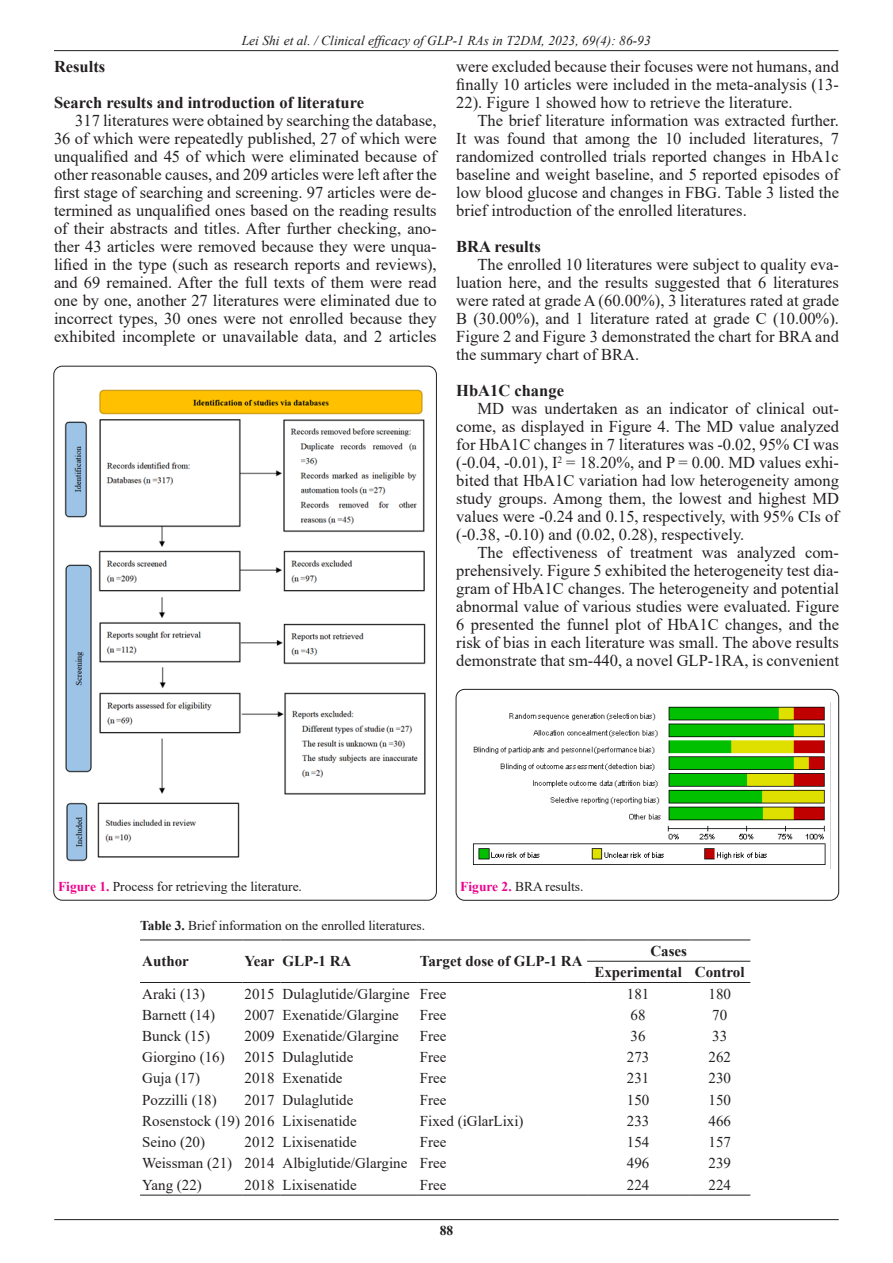
<style>
.page{position:relative;width:893px;height:1263px;background:#fff}
.page>*{position:absolute;margin:0;border:0;box-sizing:border-box;transform-origin:0 0}
.t1{font:16.5px/18px "Times New Roman";color:#231f20;text-align:justify}
.t2{font:700 16.5px "Times New Roman";color:#231f20}
.t3{font:15px "Times New Roman";color:#231f20}
.t4{font:700 15px "Times New Roman";color:#231f20}
.t5{font:13.5px "Times New Roman";letter-spacing:-.005em;color:#231f20}
.t6{font:italic 13.5px "Times New Roman";color:#231f20}
.t7{font:700 13.5px "Times New Roman";color:#231f20}
.s1{font-weight:700;color:#ed028c}
.s2{font-weight:700}
</style>
<div class="page">
<hr style="left:54px;top:50px;width:784px;height:1px;background:#231f20">
<hr style="left:54px;top:1219px;width:785px;height:1px;background:#231f20">
<div style="left:456px;top:689px;width:383px;height:211px;border:1px solid #231f20;border-radius:9px"></div>
<hr style="left:140px;top:939px;width:103px;height:1px;background:#231f20">
<hr style="left:243px;top:939px;width:37px;height:1px;background:#231f20">
<hr style="left:280px;top:939px;width:138px;height:1px;background:#231f20">
<hr style="left:418px;top:939px;width:169px;height:1px;background:#231f20">
<hr style="left:587px;top:939px;width:102px;height:1px;background:#231f20">
<hr style="left:689px;top:939px;width:61px;height:1px;background:#231f20">
<hr style="left:587px;top:961px;width:102px;height:1px;background:#231f20">
<hr style="left:689px;top:961px;width:61px;height:1px;background:#231f20">
<hr style="left:140px;top:982px;width:103px;height:1px;background:#231f20">
<hr style="left:243px;top:982px;width:37px;height:1px;background:#231f20">
<hr style="left:280px;top:982px;width:138px;height:1px;background:#231f20">
<hr style="left:418px;top:982px;width:169px;height:1px;background:#231f20">
<hr style="left:587px;top:982px;width:102px;height:1px;background:#231f20">
<hr style="left:689px;top:982px;width:61px;height:1px;background:#231f20">
<hr style="left:140px;top:1195px;width:103px;height:1px;background:#231f20">
<hr style="left:243px;top:1195px;width:37px;height:1px;background:#231f20">
<hr style="left:280px;top:1195px;width:138px;height:1px;background:#231f20">
<hr style="left:418px;top:1195px;width:169px;height:1px;background:#231f20">
<hr style="left:587px;top:1195px;width:102px;height:1px;background:#231f20">
<hr style="left:689px;top:1195px;width:61px;height:1px;background:#231f20">
<img style="left:473px;top:703px;width:358px;height:165px">
<img style="left:64px;top:389px;width:362px;height:473px">
<p class="t6" style="left:242px;top:31px;width:410px">Lei Shi et al. / Clinical efficacy of GLP-1 RAs in T2DM, 2023, 69(4): 86-93</p>
<p class="t1" style="left:456px;top:57px;width:384px">were excluded because their focuses were not humans, and finally 10 articles were included in the meta-analysis (13- 22). Figure 1 showed how to retrieve the literature.</p>
<p class="t1" style="left:456px;top:111px;width:384px;text-indent:21px">The brief literature information was extracted further.<br>It was found that among the 10 included literatures, 7 randomized controlled trials reported changes in HbA1c baseline and weight baseline, and 5 reported episodes of low blood glucose and changes in FBG. Table 3 listed the brief introduction of the enrolled literatures.</p>
<p class="t2" style="left:456px;top:235px;width:86px">BRA results</p>
<p class="t1" style="left:456px;top:255px;width:384px;text-indent:21px">The enrolled 10 literatures were subject to quality eva&shy;luation here, and the results suggested that 6 literatures were rated at grade A (60.00%), 3 literatures rated at grade B (30.00%), and 1 literature rated at grade C (10.00%).<br>Figure 2 and Figure 3 demonstrated the chart for BRA and the summary chart of BRA.</p>
<p class="t2" style="left:456px;top:379px;width:109px">HbA1C change</p>
<p class="t1" style="left:456px;top:399px;width:384px;text-indent:21px">MD was undertaken as an indicator of clinical out&shy;come, as displayed in Figure 4. The MD value analyzed for HbA1C changes in 7 literatures was -0.02, 95% CI was (-0.04, -0.01), I<sup>2</sup> = 18.20%, and P = 0.00. MD values exhi&shy;bited that HbA1C variation had low heterogeneity among study groups. Among them, the lowest and highest MD values were -0.24 and 0.15, respectively, with 95% CIs of (-0.38, -0.10) and (0.02, 0.28), respectively.</p>
<p class="t1" style="left:456px;top:543px;width:384px;text-indent:21px">The effectiveness of treatment was analyzed com&shy;prehensively. Figure 5 exhibited the heterogeneity test dia&shy;gram of HbA1C changes. The heterogeneity and potential abnormal value of various studies were evaluated. Figure 6 presented the funnel plot of HbA1C changes, and the risk of bias in each literature was small. The above results demonstrate that sm-440, a novel GLP-1RA, is convenient</p>
<p class="t2" style="left:54px;top:55px;width:53px">Results</p>
<p class="t2" style="left:54px;top:91px;width:311px">Search results and introduction of literature</p>
<p class="t1" style="left:54px;top:111px;width:384px;text-indent:21px">317 literatures were obtained by searching the database, 36 of which were repeatedly published, 27 of which were unqualified and 45 of which were eliminated because of other reasonable causes, and 209 articles were left after the first stage of searching and screening. 97 articles were de&shy;termined as unqualified ones based on the reading results of their abstracts and titles. After further checking, ano&shy;ther 43 articles were removed because they were unqua&shy;lified in the type (such as research reports and reviews), and 69 remained. After the full texts of them were read one by one, another 27 literatures were eliminated due to incorrect types, 30 ones were not enrolled because they exhibited incomplete or unavailable data, and 2 articles</p>
<p class="t5" style="left:58px;top:877px;width:245px"><span class="s1">Figure 1.</span> Process for retrieving the literature.</p>
<p class="t5" style="left:140px;top:916px;width:286px"><span class="s2">Table 3.</span> Brief information on the enrolled literatures.</p>
<p class="t5" style="left:460px;top:877px;width:125px"><span class="s1">Figure 2.</span> BRA results.</p>
<p class="t4" style="left:142px;top:950px;width:48px">Author</p>
<p class="t4" style="left:245px;top:950px;width:31px">Year</p>
<p class="t4" style="left:283px;top:950px;width:70px">GLP-1 RA</p>
<p class="t4" style="left:420px;top:950px;width:164px">Target dose of GLP-1 RA</p>
<p class="t4" style="left:650px;top:940px;width:38px">Cases</p>
<p class="t4" style="left:594px;top:961px;width:89px">Experimental</p>
<p class="t4" style="left:695px;top:961px;width:51px">Control</p>
<p class="t3" style="left:142px;top:983px;width:64px">Araki (13)</p>
<p class="t3" style="left:245px;top:983px;width:31px">2015</p>
<p class="t3" style="left:283px;top:983px;width:129px">Dulaglutide/Glargine</p>
<p class="t3" style="left:420px;top:983px;width:28px">Free</p>
<p class="t3" style="left:627px;top:983px;width:24px">181</p>
<p class="t3" style="left:708px;top:983px;width:24px">180</p>
<p class="t3" style="left:142px;top:1004px;width:74px">Barnett (14)</p>
<p class="t3" style="left:245px;top:1004px;width:31px">2007</p>
<p class="t3" style="left:283px;top:1004px;width:118px">Exenatide/Glargine</p>
<p class="t3" style="left:420px;top:1004px;width:28px">Free</p>
<p class="t3" style="left:631px;top:1004px;width:16px">68</p>
<p class="t3" style="left:712px;top:1004px;width:16px">70</p>
<p class="t3" style="left:142px;top:1025px;width:69px">Bunck (15)</p>
<p class="t3" style="left:245px;top:1025px;width:31px">2009</p>
<p class="t3" style="left:283px;top:1025px;width:118px">Exenatide/Glargine</p>
<p class="t3" style="left:420px;top:1025px;width:28px">Free</p>
<p class="t3" style="left:631px;top:1025px;width:16px">36</p>
<p class="t3" style="left:712px;top:1025px;width:16px">33</p>
<p class="t3" style="left:142px;top:1046px;width:84px">Giorgino (16)</p>
<p class="t3" style="left:245px;top:1046px;width:31px">2015</p>
<p class="t3" style="left:283px;top:1046px;width:72px">Dulaglutide</p>
<p class="t3" style="left:420px;top:1046px;width:28px">Free</p>
<p class="t3" style="left:627px;top:1046px;width:24px">273</p>
<p class="t3" style="left:708px;top:1046px;width:24px">262</p>
<p class="t3" style="left:142px;top:1068px;width:59px">Guja (17)</p>
<p class="t3" style="left:245px;top:1068px;width:31px">2018</p>
<p class="t3" style="left:283px;top:1068px;width:61px">Exenatide</p>
<p class="t3" style="left:420px;top:1068px;width:28px">Free</p>
<p class="t3" style="left:627px;top:1068px;width:24px">231</p>
<p class="t3" style="left:708px;top:1068px;width:24px">230</p>
<p class="t3" style="left:142px;top:1089px;width:76px">Pozzilli (18)</p>
<p class="t3" style="left:245px;top:1089px;width:31px">2017</p>
<p class="t3" style="left:283px;top:1089px;width:72px">Dulaglutide</p>
<p class="t3" style="left:420px;top:1089px;width:28px">Free</p>
<p class="t3" style="left:627px;top:1089px;width:24px">150</p>
<p class="t3" style="left:708px;top:1089px;width:24px">150</p>
<p class="t3" style="left:142px;top:1110px;width:134px">Rosenstock (19) 2016</p>
<p class="t3" style="left:283px;top:1110px;width:76px">Lixisenatide</p>
<p class="t3" style="left:420px;top:1110px;width:105px">Fixed (iGlarLixi)</p>
<p class="t3" style="left:627px;top:1110px;width:24px">233</p>
<p class="t3" style="left:708px;top:1110px;width:24px">466</p>
<p class="t3" style="left:142px;top:1131px;width:64px">Seino (20)</p>
<p class="t3" style="left:245px;top:1131px;width:31px">2012</p>
<p class="t3" style="left:283px;top:1131px;width:76px">Lixisenatide</p>
<p class="t3" style="left:420px;top:1131px;width:28px">Free</p>
<p class="t3" style="left:627px;top:1131px;width:24px">154</p>
<p class="t3" style="left:708px;top:1131px;width:24px">157</p>
<p class="t3" style="left:142px;top:1153px;width:92px">Weissman (21)</p>
<p class="t3" style="left:245px;top:1153px;width:31px">2014</p>
<p class="t3" style="left:283px;top:1153px;width:126px">Albiglutide/Glargine</p>
<p class="t3" style="left:420px;top:1153px;width:28px">Free</p>
<p class="t3" style="left:627px;top:1153px;width:24px">496</p>
<p class="t3" style="left:708px;top:1153px;width:24px">239</p>
<p class="t3" style="left:142px;top:1174px;width:61px">Yang (22)</p>
<p class="t3" style="left:245px;top:1174px;width:31px">2018</p>
<p class="t3" style="left:283px;top:1174px;width:76px">Lixisenatide</p>
<p class="t3" style="left:420px;top:1174px;width:28px">Free</p>
<p class="t3" style="left:627px;top:1174px;width:24px">224</p>
<p class="t3" style="left:708px;top:1174px;width:24px">224</p>
<p class="t7" style="left:440px;top:1220px;width:15px">88</p>
</div>
